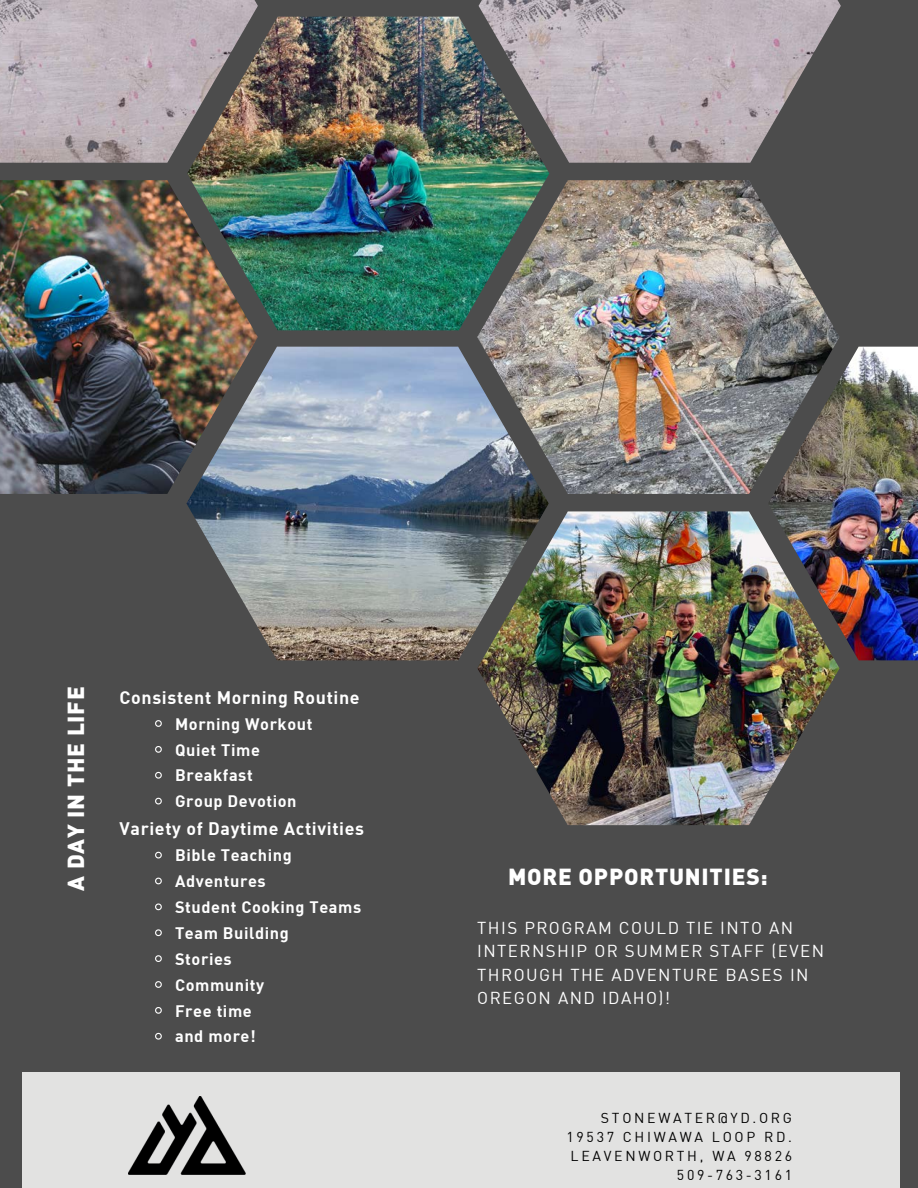
<style>
.page{position:relative;width:918px;height:1188px;background:#4c4c4c}
.page>*{position:absolute;margin:0;border:0;box-sizing:border-box;transform-origin:0 0}
.t1{font:900 22.8px "DIN";letter-spacing:.035em;color:#fff}
.t2{font:17.85px "DIN Bold";letter-spacing:.035em;color:#fff}
.t3{font:16.95px/23.7px "DIN";letter-spacing:.085em;color:#fff}
.t4{font:16.35px/25.8px "DIN Bold";letter-spacing:.035em;color:#fff}
.t5{font:14.1px/19.2px "DIN";letter-spacing:.19em;color:#000;text-align:right}
</style>
<div class="page">
<img style="left:479px;top:0;width:362px;height:163px">
<img style="left:187px;top:17px;width:362px;height:313px">
<img style="left:477px;top:180px;width:362px;height:314px">
<img style="left:0;top:0;width:258px;height:163px">
<img style="left:477px;top:511px;width:362px;height:314px">
<img style="left:0;top:180px;width:258px;height:314px">
<img style="left:186px;top:347px;width:362px;height:313px">
<img style="left:768px;top:347px;width:150px;height:313px">
<div style="left:22px;top:1072px;width:878px;height:116px;background:#e2e2e1"></div>
<img style="left:128px;top:1096px;width:117px;height:79px">
<svg style="left:155px;top:720px;width:7px;height:7px"></svg>
<svg style="left:155px;top:746px;width:7px;height:7px"></svg>
<svg style="left:155px;top:771px;width:7px;height:8px"></svg>
<svg style="left:155px;top:797px;width:7px;height:8px"></svg>
<svg style="left:155px;top:851px;width:7px;height:8px"></svg>
<svg style="left:155px;top:877px;width:7px;height:8px"></svg>
<svg style="left:155px;top:903px;width:7px;height:8px"></svg>
<svg style="left:155px;top:929px;width:7px;height:8px"></svg>
<svg style="left:155px;top:955px;width:7px;height:7px"></svg>
<svg style="left:155px;top:981px;width:7px;height:7px"></svg>
<svg style="left:155px;top:1007px;width:7px;height:7px"></svg>
<svg style="left:155px;top:1032px;width:7px;height:8px"></svg>
<h1 class="t1" style="left:68px;top:891px;width:206px;rotate:-90deg">A DAY IN THE LIFE</h1>
<p class="t2" style="left:120px;top:686px;width:242px">Consistent Morning Routine</p>
<p class="t4" style="left:175px;top:710px;width:139px">Morning Workout<br>Quiet Time<br>Breakfast<br>Group Devotion</p>
<p class="t4" style="left:175px;top:842px;width:188px">Bible Teaching<br>Adventures<br>Student Cooking Teams<br>Team Building<br>Stories<br>Community<br>Free time<br>and more!</p>
<p class="t2" style="left:120px;top:817px;width:246px">Variety of Daytime Activities</p>
<h1 class="t1" style="left:508px;top:868px;width:261px">MORE OPPORTUNITIES:</h1>
<p class="t3" style="left:477px;top:915px;width:348px">THIS PROGRAM COULD TIE INTO AN<br>INTERNSHIP OR SUMMER STAFF (EVEN<br>THROUGH THE ADVENTURE BASES IN<br>OREGON AND IDAHO)!</p>
<p class="t5" style="left:567px;top:1108px;width:227px">STONEWATER@YD.ORG<br>19537 CHIWAWA LOOP RD.<br>LEAVENWORTH, WA 98826<br>509-763-3161</p>
</div>
